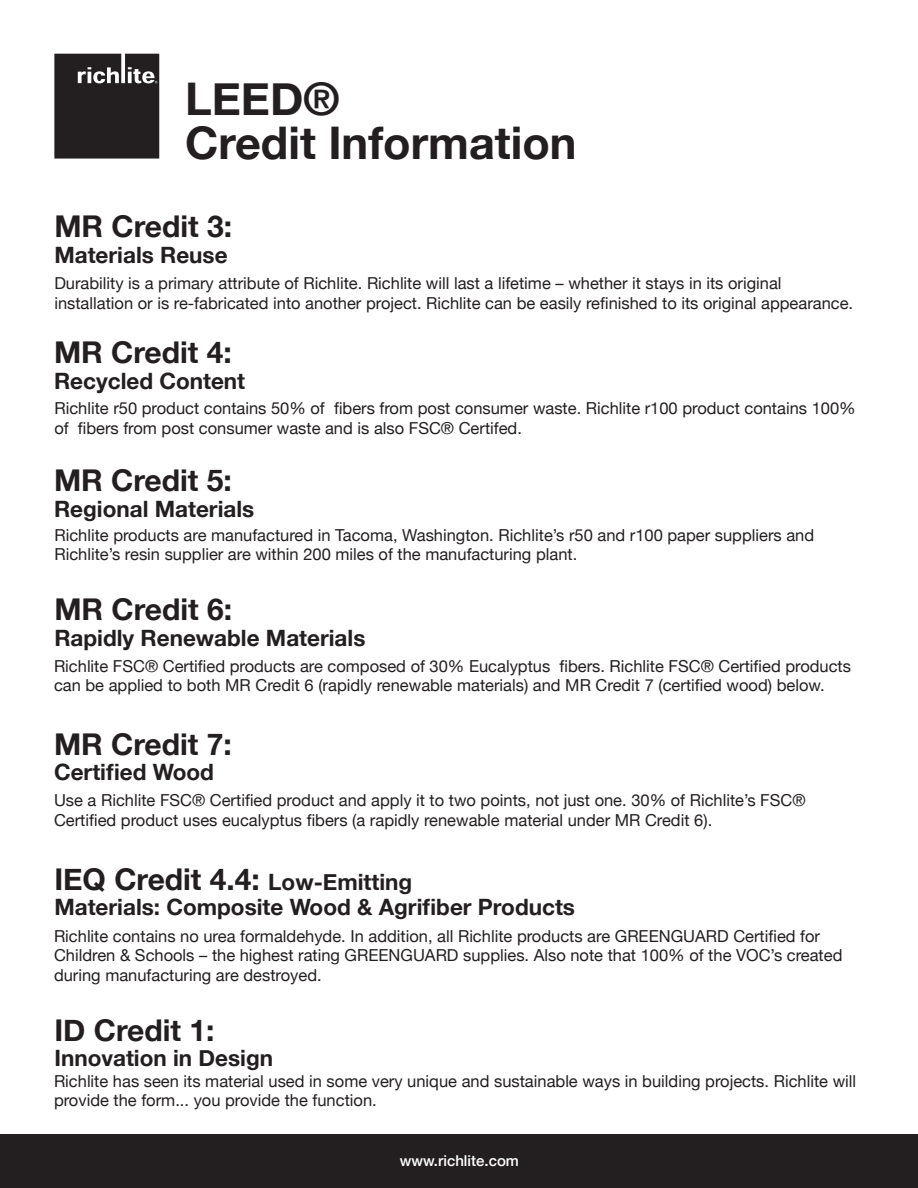
<style>
.page{position:relative;width:918px;height:1188px;background:#fff}
.page>*{position:absolute;margin:0;border:0;box-sizing:border-box;transform-origin:0 0}
.t1{font:700 45px "Helvetica Neue";color:#231f20}
.t2{font:700 30px "Helvetica Neue";color:#231f20}
.t3{font:700 22.5px "Helvetica Neue";color:#231f20}
.t4{font:16.5px/19.5px "Helvetica Neue";color:#231f20}
.t5{font:500 15px "Helvetica Neue";color:#fff}
.s1{font-size:22.5px}
</style>
<div class="page">
<svg style="left:54px;top:54px;width:105px;height:105px;background:#312d2e"></svg>
<div style="left:0;top:1134px;width:918px;height:54px;background:#231f20"></div>
<p class="t1" style="left:185px;top:64px;width:156px">LEED®</p>
<p class="t1" style="left:185px;top:107px;width:393px">Credit Information</p>
<p class="t2" style="left:54px;top:203px;width:179px">MR Credit 3:</p>
<p class="t3" style="left:54px;top:237px;width:175px">Materials Reuse</p>
<p class="t4" style="left:54px;top:275px;width:800px">Durability is a primary attribute of Richlite. Richlite will last a lifetime – whether it stays in its original installation or is re-fabricated into another project. Richlite can be easily refinished to its original appearance.</p>
<p class="t2" style="left:54px;top:329px;width:179px">MR Credit 4:</p>
<p class="t3" style="left:54px;top:363px;width:193px">Recycled Content</p>
<p class="t4" style="left:54px;top:399px;width:803px">Richlite r50 product contains 50% of fibers from post consumer waste. Richlite r100 product contains 100% of fibers from post consumer waste and is also FSC® Certifed.</p>
<p class="t2" style="left:54px;top:457px;width:179px">MR Credit 5:</p>
<p class="t3" style="left:54px;top:491px;width:202px">Regional Materials</p>
<p class="t4" style="left:54px;top:526px;width:761px">Richlite products are manufactured in Tacoma, Washington. Richlite’s r50 and r100 paper suppliers and<br>Richlite’s resin supplier are within 200 miles of the manufacturing plant.</p>
<p class="t2" style="left:54px;top:586px;width:179px">MR Credit 6:</p>
<p class="t3" style="left:54px;top:620px;width:313px">Rapidly Renewable Materials</p>
<p class="t4" style="left:54px;top:657px;width:799px">Richlite FSC® Certified products are composed of 30% Eucalyptus fibers. Richlite FSC® Certified products can be applied to both MR Credit 6 (rapidly renewable materials) and MR Credit 7 (certified wood) below.</p>
<p class="t2" style="left:54px;top:721px;width:179px">MR Credit 7:</p>
<p class="t3" style="left:54px;top:755px;width:161px">Certified Wood</p>
<p class="t4" style="left:54px;top:792px;width:753px">Use a Richlite FSC® Certified product and apply it to two points, not just one. 30% of Richlite’s FSC®<br>Certified product uses eucalyptus fibers (a rapidly renewable material under MR Credit 6).</p>
<p class="t2" style="left:54px;top:856px;width:359px">IEQ Credit 4.4: <span class="s1">Low-Emitting</span></p>
<p class="t3" style="left:54px;top:890px;width:522px">Materials: Composite Wood &amp; Agrifiber Products</p>
<p class="t4" style="left:54px;top:927px;width:790px">Richlite contains no urea formaldehyde. In addition, all Richlite products are GREENGUARD Certified for<br>Children &amp; Schools – the highest rating GREENGUARD supplies. Also note that 100% of the VOC’s created during manufacturing are destroyed.</p>
<p class="t2" style="left:54px;top:1006px;width:161px">ID Credit 1:</p>
<p class="t3" style="left:54px;top:1040px;width:220px">Innovation in Design</p>
<p class="t4" style="left:54px;top:1072px;width:804px">Richlite has seen its material used in some very unique and sustainable ways in building projects. Richlite will provide the form... you provide the function.</p>
<p class="t5" style="left:400px;top:1148px;width:121px">www.richlite.com</p>
</div>
